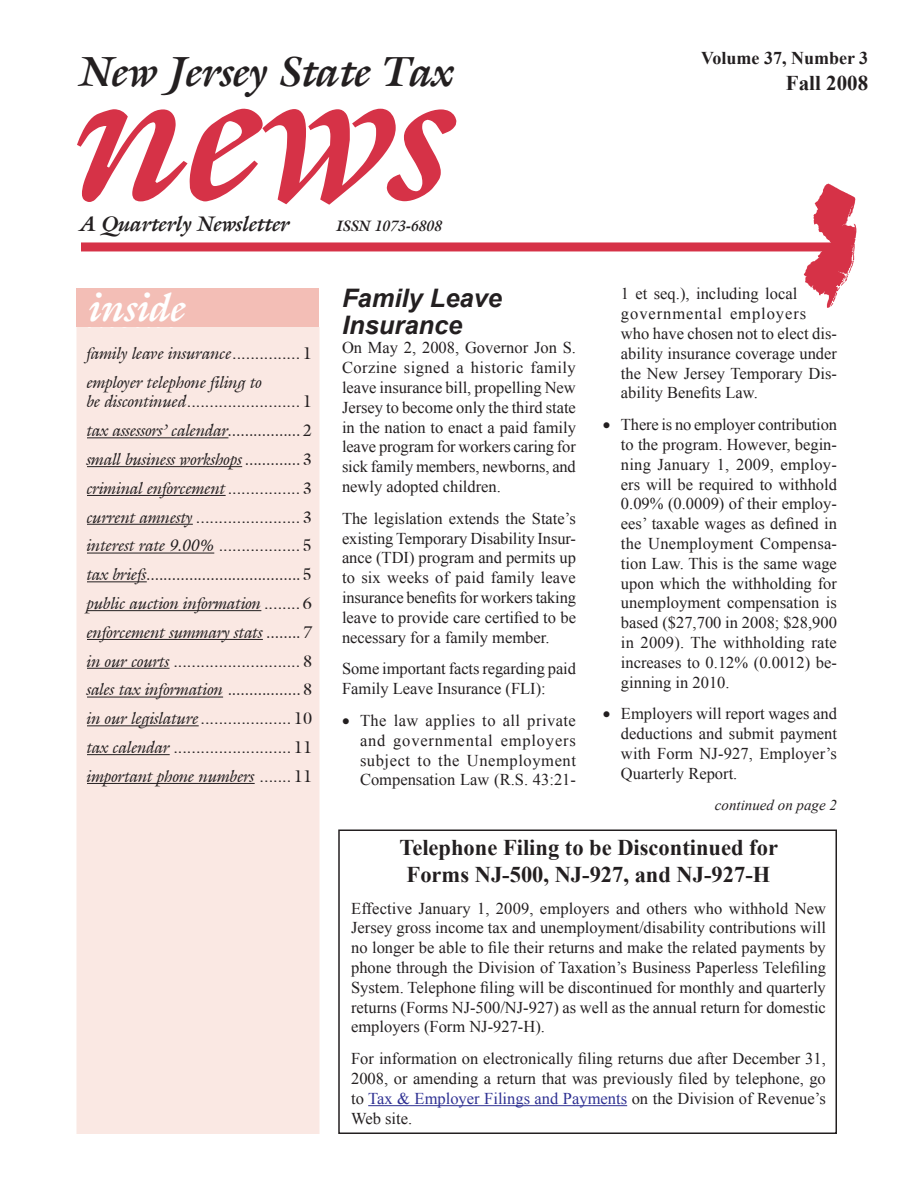
<style>
.page{position:relative;width:918px;height:1188px;background:#fff}
.page>*{position:absolute;margin:0;border:0;box-sizing:border-box;transform-origin:0 0}
.t1{font:192px "Joulliard Bold Italic SWFTE";color:#d63247}
.t2{font:42px "Joulliard Bold Italic SWFTE";color:#231f20}
.t3{font:39px "Joulliard Bold Italic SWFTE";color:#fff}
.t4{font:italic 700 25.5px/27px "Arial";color:#231f20}
.t5{font:700 22.5px/27px "Times New Roman";color:#231f20;text-align:center}
.t6{font:21px "Joulliard Bold Italic SWFTE";color:#231f20}
.t7{font:700 21px "Times New Roman";color:#231f20}
.t8{font:700 18px "Times New Roman";color:#231f20}
.t9{font:16.5px/19.8px "Times New Roman";color:#231f20;text-align:justify}
.t10{font:16.5px/28.8px "Joulliard Italic SWFTE";color:#231f20;text-align:justify}
.t11{font:16.5px/28.8px "Joulliard Regular SWFTE";color:#231f20}
.t12{font:italic 15px "Times New Roman";color:#231f20}
.t13{font:15px "Joulliard Bold Italic SWFTE";color:#231f20}
.s1{font-family:"Joulliard Regular SWFTE"}
.s2{font-family:"Joulliard Italic SWFTE"}
.s3{color:#2e3092}
</style>
<div class="page">
<div style="left:81px;top:242px;width:756px;height:9px;background:#d63247"></div>
<img style="left:799px;top:183px;width:58px;height:125px">
<div style="left:76px;top:327px;width:244px;height:807px;background:#fae8e3;border:2px solid #fae8e3"></div>
<hr style="left:87px;top:437px;width:141px;height:1px;background:#231f20">
<hr style="left:87px;top:466px;width:155px;height:1px;background:#231f20">
<hr style="left:87px;top:495px;width:139px;height:1px;background:#231f20">
<hr style="left:87px;top:524px;width:106px;height:1px;background:#231f20">
<hr style="left:87px;top:553px;width:127px;height:1px;background:#231f20">
<hr style="left:87px;top:581px;width:60px;height:1px;background:#231f20">
<hr style="left:87px;top:610px;width:174px;height:1px;background:#231f20">
<hr style="left:87px;top:639px;width:176px;height:1px;background:#231f20">
<hr style="left:87px;top:668px;width:83px;height:1px;background:#231f20">
<hr style="left:87px;top:697px;width:136px;height:1px;background:#231f20">
<hr style="left:87px;top:725px;width:112px;height:1px;background:#231f20">
<hr style="left:87px;top:754px;width:83px;height:1px;background:#231f20">
<hr style="left:87px;top:783px;width:168px;height:1px;background:#231f20">
<div style="left:76px;top:288px;width:244px;height:39px;background:#f3beb6"></div>
<hr style="left:368px;top:1105px;width:259px;height:1px;background:#2e3092">
<div style="left:338px;top:830px;width:499px;height:304px;border:2px solid #231f20"></div>
<h2 class="t2" style="left:81px;top:44px;width:376px">New Jersey State Tax</h2>
<h1 class="t1" style="left:81px;top:8px;width:379px">news</h1>
<p class="t6" style="left:81px;top:210px;width:211px">A Quarterly Newsletter</p>
<p class="t13" style="left:337px;top:216px;width:107px">ISSN 1073-6808</p>
<h3 class="t3" style="left:90px;top:282px;width:98px">inside</h3>
<h3 class="t3" style="left:87px;top:288px;width:98px">inside</h3>
<p class="t10" style="left:87px;top:338px;width:227px">family leave insurance<span class="s1">............... 1 </span>employer telephone filing to</p>
<p class="t11" style="left:87px;top:387px;width:226px"><span class="s2">be discontinued</span>......................... 1</p>
<p class="t10" style="left:87px;top:416px;width:227px">tax assessors’ calendar.................<span class="s1">2 </span>small business workshops .............<span class="s1">3 </span>criminal enforcement<span class="s1">................ 3</span></p>
<p class="t11" style="left:87px;top:502px;width:227px"><span class="s2">current amnesty</span> ....................... 3 <span class="s2">interest rate 9.00%</span> .................. 5</p>
<p class="t10" style="left:87px;top:560px;width:227px">tax briefs....................................<span class="s1">5 </span>public auction information <span class="s1">........ 6 </span>enforcement summary stats ........<span class="s1">7</span></p>
<p class="t11" style="left:87px;top:646px;width:226px"><span class="s2">in our courts</span> ............................ 8</p>
<p class="t10" style="left:87px;top:675px;width:227px">sales tax information .................<span class="s1">8</span></p>
<p class="t11" style="left:87px;top:704px;width:227px"><span class="s2">in our legislature</span>.................... 10 <span class="s2">tax calendar</span> .......................... 11</p>
<p class="t10" style="left:87px;top:761px;width:227px">important phone numbers <span class="s1">....... 11</span></p>
<h3 class="t4" style="left:342px;top:285px;width:162px">Family Leave<br>Insurance</h3>
<p class="t9" style="left:342px;top:338px;width:236px">On May 2, 2008, Governor Jon S.<br>Corzine signed a historic family leave insurance bill, propelling New Jersey to become only the third state in the nation to enact a paid family leave program for workers caring for sick family members, newborns, and newly adopted children.</p>
<p class="t9" style="left:342px;top:508px;width:236px">The legislation extends the State’s existing Temporary Disability Insur&shy;ance (TDI) program and permits up to six weeks of paid family leave insurance benefits for workers taking leave to provide care certified to be necessary for a family member.</p>
<p class="t9" style="left:342px;top:659px;width:236px">Some important facts regarding paid<br>Family Leave Insurance (FLI):</p>
<p class="t9" style="left:360px;top:710px;width:218px;text-indent:-18px">• The law applies to all private and governmental employers subject to the Unemployment Compensation Law (R.S. 43:21-</p>
<p class="t8" style="left:701px;top:46px;width:169px">Volume 37, Number 3</p>
<p class="t7" style="left:786px;top:68px;width:84px">Fall 2008</p>
<p class="t9" style="left:621px;top:284px;width:218px;text-align:left">1 et seq.), including local governmental employers who have chosen not to elect dis&shy;ability insurance coverage under the New Jersey Temporary Dis&shy;ability Benefits Law.</p>
<p class="t9" style="left:621px;top:415px;width:218px;text-indent:-18px">• There is no employer contribution to the program. However, begin&shy;ning January 1, 2009, employ&shy;ers will be required to withhold 0.09% (0.0009) of their employ&shy;ees’ taxable wages as defined in the Unemployment Compensa&shy;tion Law. This is the same wage upon which the withholding for unemployment compensation is based ($27,700 in 2008; $28,900 in 2009). The withholding rate increases to 0.12% (0.0012) be&shy;ginning in 2010.</p>
<p class="t9" style="left:621px;top:704px;width:218px;text-indent:-18px">• Employers will report wages and deductions and submit payment with Form NJ-927, Employer’s Quarterly Report.</p>
<p class="t12" style="left:715px;top:795px;width:124px">continued on page 2</p>
<h3 class="t5" style="left:399px;top:833px;width:380px">Telephone Filing to be Discontinued for<br>Forms NJ-500, NJ-927, and NJ-927-H</h3>
<p class="t9" style="left:351px;top:898px;width:476px">Effective January 1, 2009, employers and others who withhold New Jersey gross income tax and unemployment/disability contributions will no longer be able to file their returns and make the related payments by phone through the Division of Taxation’s Business Paperless Telefiling System. Telephone filing will be discontinued for monthly and quarterly returns (Forms NJ-500/NJ-927) as well as the annual return for domestic employers (Form NJ-927-H).</p>
<p class="t9" style="left:351px;top:1049px;width:476px">For information on electronically filing returns due after December 31, 2008, or amending a return that was previously filed by telephone, go to <span class="s3">Tax &amp; Employer Filings and Payments</span> on the Division of Revenue’s Web site.</p>
</div>
